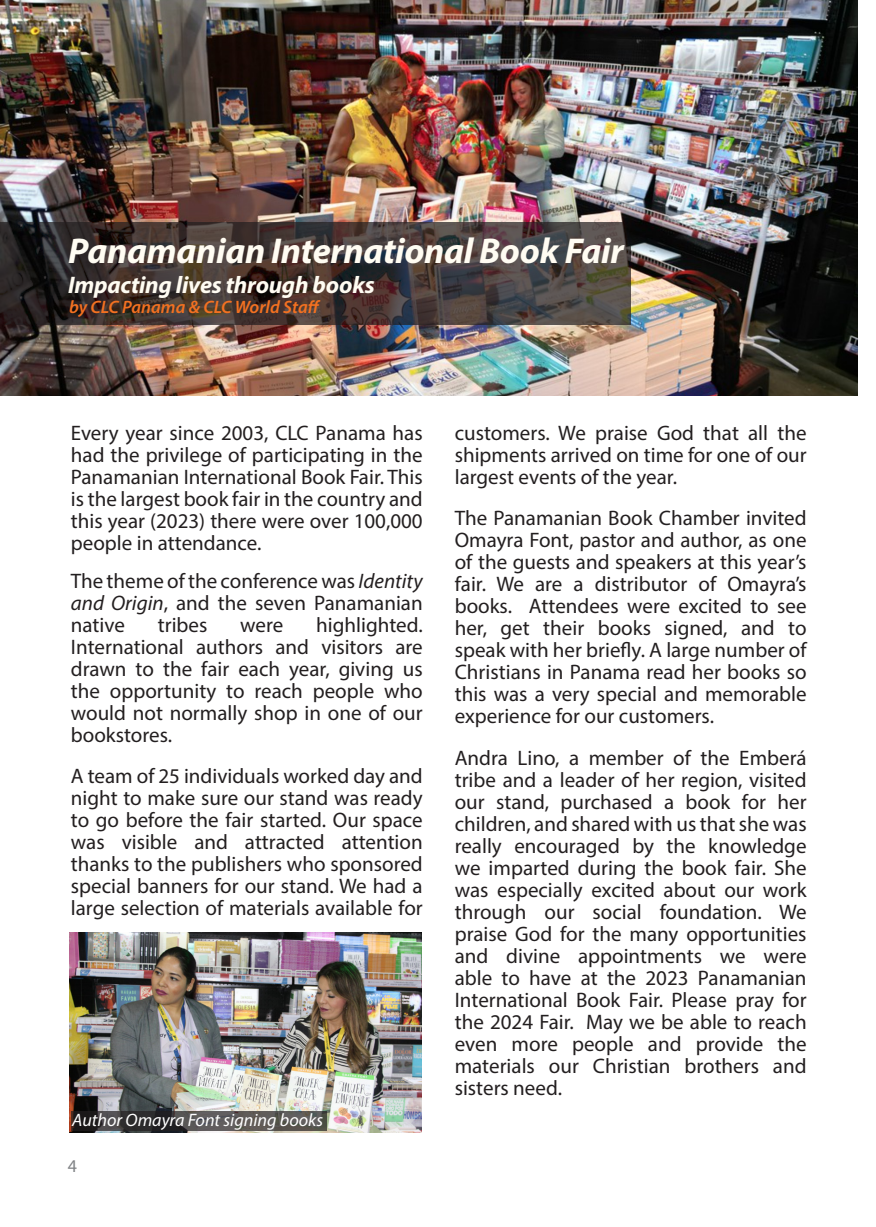
<style>
.page{position:relative;width:876px;height:1227px;background:#fff}
.page>*{position:absolute;margin:0;border:0;box-sizing:border-box;transform-origin:0 0}
.Newsbites_text{font:italic 700 36px "Myriad Pro";letter-spacing:-.01em;color:#fffcf2}
.Newsbites_text-2{font:italic 700 24px "Myriad Pro";letter-spacing:-.01em;color:#fffcf2}
.Countrys__publicatio{font:21px/22px "Myriad Pro";color:#231f20;text-align:justify}
.Countrys__publicatio-2{font:italic 18px "Myriad Pro";color:#fff}
.Newsbites_text-3{font:italic 600 18px "Myriad Pro";color:#f37121}
.t1{font:18px "Myriad Pro";color:#808285}
.s1{font-style:italic}
</style>
<div class="page">
<img style="left:0;top:0;width:857px;height:395px">
<svg style="left:0;top:222px;width:630px;height:102px;background:#413735"></svg>
<img style="left:69px;top:932px;width:352px;height:200px">
<svg style="left:71px;top:1111px;width:255px;height:19px;background:#484645"></svg>
<p class="Newsbites_text" style="left:68px;top:227px;width:557px">Panamanian International Book Fair</p>
<p class="Newsbites_text-2" style="left:68px;top:269px;width:308px">Impacting lives through books</p>
<p class="Newsbites_text-3" style="left:69px;top:296px;width:253px">by CLC Panama &amp; CLC World Staff</p>
<p class="Countrys__publicatio" style="left:71px;top:421px;width:353px">Every year since 2003, CLC Panama has had the privilege of participating in the Panamanian International Book Fair. This is the largest book fair in the country and this year (2023) there were over 100,000 people in attendance.</p>
<p class="Countrys__publicatio" style="left:71px;top:569px;width:353px">The theme of the conference was <span class="s1">Identity and Origin</span>, and the seven Panamanian native</p>
<p class="Countrys__publicatio" style="left:71px;top:613px;width:353px;text-indent:245px">highlighted.<br>International authors and visitors are drawn to the fair each year, giving us the opportunity to reach people who would not normally shop in one of our bookstores.</p>
<p class="Countrys__publicatio" style="left:71px;top:764px;width:353px">A team of 25 individuals worked day and night to make sure our stand was ready to go before the fair started. Our space was visible and attracted attention thanks to the publishers who sponsored special banners for our stand. We had a large selection of materials available for</p>
<p class="Countrys__publicatio" style="left:158px;top:613px;width:51px">tribes</p>
<p class="Countrys__publicatio" style="left:240px;top:613px;width:44px">were</p>
<p class="Countrys__publicatio-2" style="left:72px;top:1108px;width:252px">Author Omayra Font signing books</p>
<p class="t1" style="left:68px;top:1155px;width:11px">4</p>
<p class="Countrys__publicatio" style="left:454px;top:421px;width:353px">customers. We praise God that all the shipments arrived on time for one of our largest events of the year.</p>
<p class="Countrys__publicatio" style="left:454px;top:507px;width:353px">The Panamanian Book Chamber invited Omayra Font, pastor and author, as one of the guests and speakers at this year’s fair. We are a distributor of Omayra’s books. Attendees were excited to see her, get their books signed, and to speak with her briefly. A large number of Christians in Panama read her books so this was a very special and memorable experience for our customers.</p>
<p class="Countrys__publicatio" style="left:454px;top:746px;width:353px">Andra Lino, a member of the Emberá tribe and a leader of her region, visited our stand, purchased a book for her children, and shared with us that she was really encouraged by the knowledge we imparted during the book fair. She was especially excited about our work through our social foundation. We praise God for the many opportunities and divine appointments we were able to have at the 2023 Panamanian International Book Fair. Please pray for the 2024 Fair. May we be able to reach even more people and provide the materials our Christian brothers and sisters need.</p>
</div>
